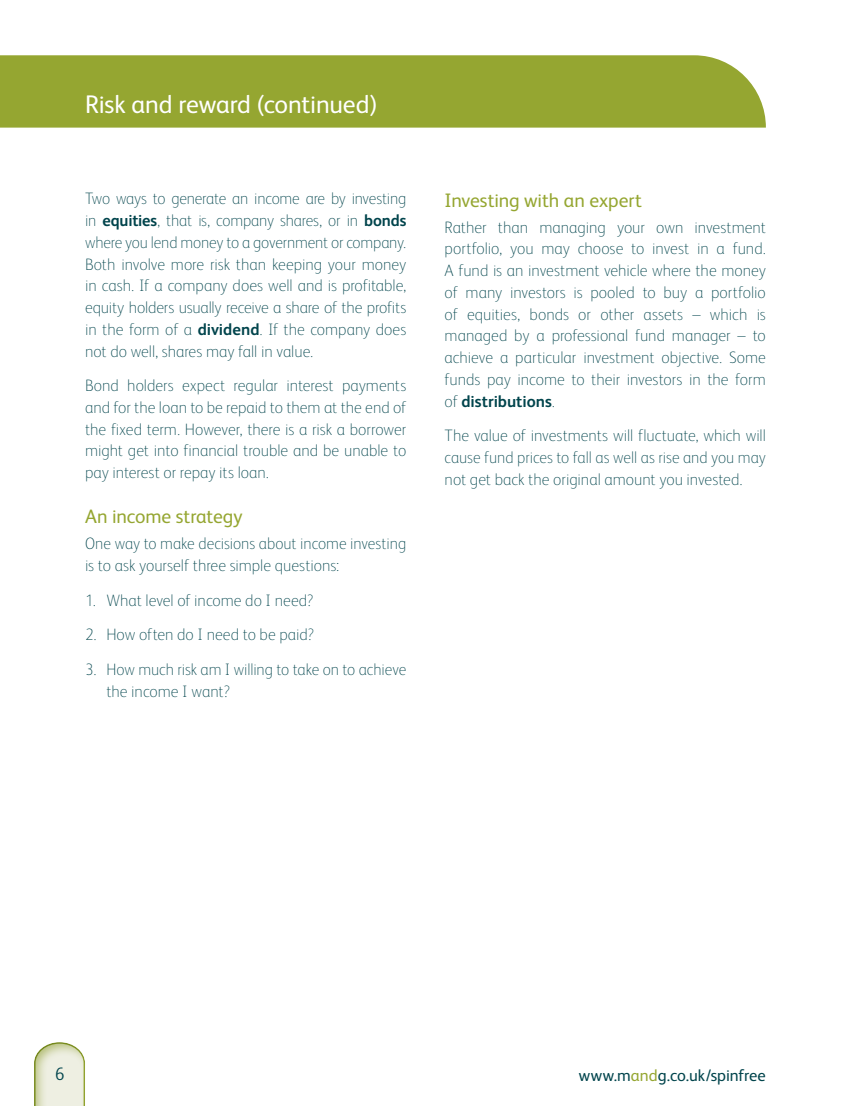
<style>
.page{position:relative;width:851px;height:1106px;background:#fff}
.page>*{position:absolute;margin:0;border:0;box-sizing:border-box;transform-origin:0 0}
.Page_-_Main_title{font:25.5px "FS Albert";letter-spacing:-.01em;color:#fff}
.Subheading{font:19.5px "FS Albert";letter-spacing:-.005em;color:#95a631}
.t1{font:300 18px "FS Albert";color:#00444c}
.Body_Copy{font:100 16.5px/21.8px "FS Albert";color:#00444c;text-align:justify}
.t2{font:16.5px "FS Albert";color:#00444c}
.s1{font-weight:700}
.s2{color:#95a631}
</style>
<div class="page">
<div style="left:0;top:55px;width:765px;height:73px;background:#95a631"></div>
<div style="left:32px;top:1040px;width:54px;height:66px;background:#95a631;opacity:.6"></div>
<p class="Page_-_Main_title" style="left:85px;top:90px;width:293px">Risk and reward (continued)</p>
<p class="Body_Copy" style="left:85px;top:188px;width:323px">Two ways to generate an income are by investing in <span class="s1">equities</span>, that is, company shares, or in <span class="s1">bonds </span>where you lend money to a government or company.<br>Both involve more risk than keeping your money in cash. If a company does well and is profitable, equity holders usually receive a share of the profits in the form of a <span class="s1">dividend</span>. If the company does not do well, shares may fall in value.</p>
<p class="Body_Copy" style="left:85px;top:374px;width:323px">Bond holders expect regular interest payments and for the loan to be repaid to them at the end of the fixed term. However, there is a risk a borrower might get into financial trouble and be unable to pay interest or repay its loan.</p>
<p class="Subheading" style="left:85px;top:506px;width:159px">An income strategy</p>
<p class="Body_Copy" style="left:85px;top:533px;width:322px">One way to make decisions about income investing is to ask yourself three simple questions:</p>
<p class="Body_Copy" style="left:85px;top:589px;width:230px">1. What level of income do I need?</p>
<p class="Body_Copy" style="left:85px;top:623px;width:230px">2. How often do I need to be paid?</p>
<p class="Body_Copy" style="left:106px;top:658px;width:301px;text-indent:-21px">3. How much risk am I willing to take on to achieve the income I want?</p>
<p class="Subheading" style="left:444px;top:189px;width:199px">Investing with an expert</p>
<p class="Body_Copy" style="left:444px;top:216px;width:323px">Rather than managing your own investment portfolio, you may choose to invest in a fund.<br>A fund is an investment vehicle where the money of many investors is pooled to buy a portfolio of equities, bonds or other assets – which is managed by a professional fund manager – to achieve a particular investment objective. Some funds pay income to their investors in the form of <span class="s1">distributions</span>.</p>
<p class="Body_Copy" style="left:444px;top:424px;width:323px">The value of investments will fluctuate, which will cause fund prices to fall as well as rise and you may not get back the original amount you invested.</p>
<p class="t1" style="left:55px;top:1064px;width:11px">6</p>
<p class="t2" style="left:579px;top:1065px;width:188px">www.m<span class="s2">and</span>g.co.uk/spinfree</p>
</div>
